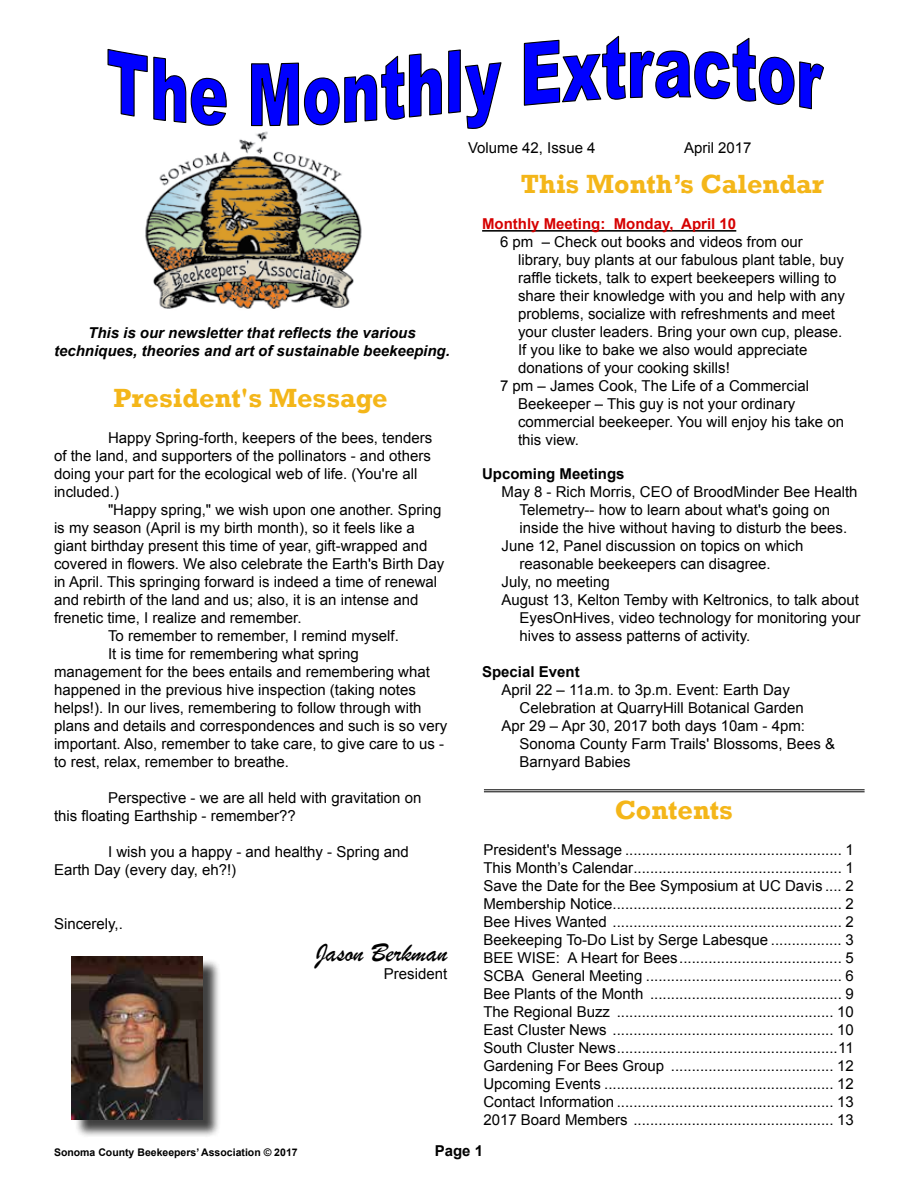
<style>
.page{position:relative;width:918px;height:1188px;background:#fff}
.page>*{position:absolute;margin:0;border:0;box-sizing:border-box;transform-origin:0 0}
.t1{font:700 27px "Rockwell";color:#f4b619}
.t2{font:27px "Brush Script";color:#000}
.t3{font:15px/18px "Arial";color:#000}
.t4{font:italic 700 15px/18px "Arial";color:#000;text-align:center}
.t5{font:700 15px "Arial";color:#000}
.t6{font:700 15px "Arial";color:#d60000}
.t7{font:700 10.5px "Arial";color:#000}
</style>
<div class="page">
<svg style="left:107px;top:48px;width:120px;height:78px"></svg>
<svg style="left:251px;top:49px;width:251px;height:80px"></svg>
<svg style="left:523px;top:35px;width:301px;height:75px"></svg>
<img style="left:145px;top:131px;width:217px;height:178px">
<hr style="left:482px;top:230px;width:254px;height:2px;background:#000">
<hr style="left:484px;top:789px;width:381px;height:1px;background:#000">
<hr style="left:484px;top:791px;width:381px;height:1px;background:#000">
<div style="left:74px;top:958px;width:147px;height:180px;background:#000;opacity:.75"></div>
<img style="left:72px;top:956px;width:130px;height:163px">
<p class="t4" style="left:54px;top:324px;width:397px">This is our newsletter that reflects the various techniques, theories and art of sustainable beekeeping.</p>
<h1 class="t1" style="left:114px;top:382px;width:276px">President's Message</h1>
<p class="t3" style="left:54px;top:428px;width:380px;text-indent:54px">Happy Spring-forth, keepers of the bees, tenders of the land, and supporters of the pollinators - and others doing your part for the ecological web of life. (You're all included.)</p>
<p class="t3" style="left:108px;top:500px;width:335px">"Happy spring," we wish upon one another. Spring</p>
<p class="t3" style="left:54px;top:518px;width:362px">is my season (April is my birth month), so it feels like a</p>
<p class="t3" style="left:54px;top:536px;width:375px">giant birthday present this time of year, gift-wrapped and</p>
<p class="t3" style="left:54px;top:554px;width:392px">covered in flowers. We also celebrate the Earth's Birth Day</p>
<p class="t3" style="left:54px;top:572px;width:385px">in April. This springing forward is indeed a time of renewal</p>
<p class="t3" style="left:54px;top:590px;width:366px">and rebirth of the land and us; also, it is an intense and</p>
<p class="t3" style="left:54px;top:608px;width:249px">frenetic time, I realize and remember.</p>
<p class="t3" style="left:108px;top:626px;width:292px">To remember to remember, I remind myself.</p>
<p class="t3" style="left:108px;top:644px;width:252px">It is time for remembering what spring</p>
<p class="t3" style="left:54px;top:662px;width:378px">management for the bees entails and remembering what</p>
<p class="t3" style="left:54px;top:680px;width:363px">happened in the previous hive inspection (taking notes</p>
<p class="t3" style="left:54px;top:698px;width:369px">helps!). In our lives, remembering to follow through with</p>
<p class="t3" style="left:54px;top:716px;width:395px">plans and details and correspondences and such is so very</p>
<p class="t3" style="left:54px;top:734px;width:392px">important. Also, remember to take care, to give care to us -</p>
<p class="t3" style="left:54px;top:752px;width:237px">to rest, relax, remember to breathe.</p>
<p class="t3" style="left:54px;top:788px;width:369px;text-indent:54px">Perspective - we are all held with gravitation on this floating Earthship - remember??</p>
<p class="t3" style="left:54px;top:842px;width:356px;text-indent:54px">I wish you a happy - and healthy - Spring and<br>Earth Day (every day, eh?!)</p>
<p class="t3" style="left:54px;top:914px;width:70px">Sincerely,.</p>
<h1 class="t2" style="left:316px;top:936px;width:133px">Jason Berkman</h1>
<p class="t3" style="left:384px;top:965px;width:65px">President</p>
<p class="t3" style="left:468px;top:139px;width:129px">Volume 42, Issue 4</p>
<p class="t3" style="left:684px;top:139px;width:69px">April 2017</p>
<h1 class="t1" style="left:521px;top:168px;width:305px">This Month’s Calendar</h1>
<p class="t6" style="left:482px;top:213px;width:256px">Monthly Meeting: Monday, April 10</p>
<p class="t3" style="left:500px;top:233px;width:304px">6 pm – Check out books and videos from our</p>
<p class="t3" style="left:518px;top:251px;width:327px">library, buy plants at our fabulous plant table, buy</p>
<p class="t3" style="left:518px;top:269px;width:320px">raffle tickets, talk to expert beekeepers willing to</p>
<p class="t3" style="left:518px;top:287px;width:328px">share their knowledge with you and help with any</p>
<p class="t3" style="left:518px;top:305px;width:318px">problems, socialize with refreshments and meet</p>
<p class="t3" style="left:518px;top:323px;width:326px">your cluster leaders. Bring your own cup, please.</p>
<p class="t3" style="left:518px;top:341px;width:291px">If you like to bake we also would appreciate</p>
<p class="t3" style="left:518px;top:359px;width:213px">donations of your cooking skills!</p>
<p class="t3" style="left:500px;top:377px;width:311px">7 pm – James Cook, The Life of a Commercial</p>
<p class="t3" style="left:518px;top:395px;width:279px">Beekeeper – This guy is not your ordinary</p>
<p class="t3" style="left:518px;top:413px;width:327px">commercial beekeeper. You will enjoy his take on</p>
<p class="t3" style="left:518px;top:431px;width:62px">this view.</p>
<p class="t5" style="left:482px;top:464px;width:144px">Upcoming Meetings</p>
<p class="t3" style="left:502px;top:483px;width:357px">May 8 - Rich Morris, CEO of BroodMinder Bee Health</p>
<p class="t3" style="left:520px;top:501px;width:312px">Telemetry-- how to learn about what's going on</p>
<p class="t3" style="left:520px;top:519px;width:329px">inside the hive without having to disturb the bees.</p>
<p class="t3" style="left:502px;top:537px;width:303px">June 12, Panel discussion on topics on which</p>
<p class="t3" style="left:520px;top:555px;width:252px">reasonable beekeepers can disagree.</p>
<p class="t3" style="left:502px;top:573px;width:110px">July, no meeting</p>
<p class="t3" style="left:502px;top:591px;width:359px">August 13, Kelton Temby with Keltronics, to talk about</p>
<p class="t3" style="left:520px;top:609px;width:342px">EyesOnHives, video technology for monitoring your</p>
<p class="t3" style="left:520px;top:627px;width:232px">hives to assess patterns of activity.</p>
<p class="t5" style="left:482px;top:662px;width:99px">Special Event</p>
<p class="t3" style="left:502px;top:681px;width:290px">April 22 – 11a.m. to 3p.m. Event: Earth Day</p>
<p class="t3" style="left:520px;top:699px;width:286px">Celebration at QuarryHill Botanical Garden</p>
<p class="t3" style="left:502px;top:717px;width:305px">Apr 29 – Apr 30, 2017 both days 10am - 4pm:</p>
<p class="t3" style="left:520px;top:735px;width:317px">Sonoma County Farm Trails' Blossoms, Bees &amp;</p>
<p class="t3" style="left:520px;top:753px;width:112px">Barnyard Babies</p>
<h1 class="t1" style="left:615px;top:794px;width:120px">Contents</h1>
<p class="t3" style="left:483px;top:841px;width:372px;text-align:justify">President's Message .................................................... 1<br>This Month’s Calendar.................................................. 1<br>Save the Date for the Bee Symposium at UC Davis .... 2<br>Membership Notice....................................................... 2<br>Bee Hives Wanted ....................................................... 2<br>Beekeeping To-Do List by Serge Labesque ................. 3<br>BEE WISE: A Heart for Bees....................................... 5<br>SCBA General Meeting ............................................... 6<br>Bee Plants of the Month .............................................. 9<br>The Regional Buzz .................................................... 10<br>East Cluster News ..................................................... 10<br>South Cluster News.....................................................11<br>Gardening For Bees Group ....................................... 12<br>Upcoming Events ....................................................... 12<br>Contact Information .................................................... 13<br>2017 Board Members ................................................ 13</p>
<p class="t7" style="left:54px;top:1145px;width:245px">Sonoma County Beekeepers’ Association © 2017</p>
<p class="t5" style="left:435px;top:1140px;width:50px">Page 1</p>
</div>
